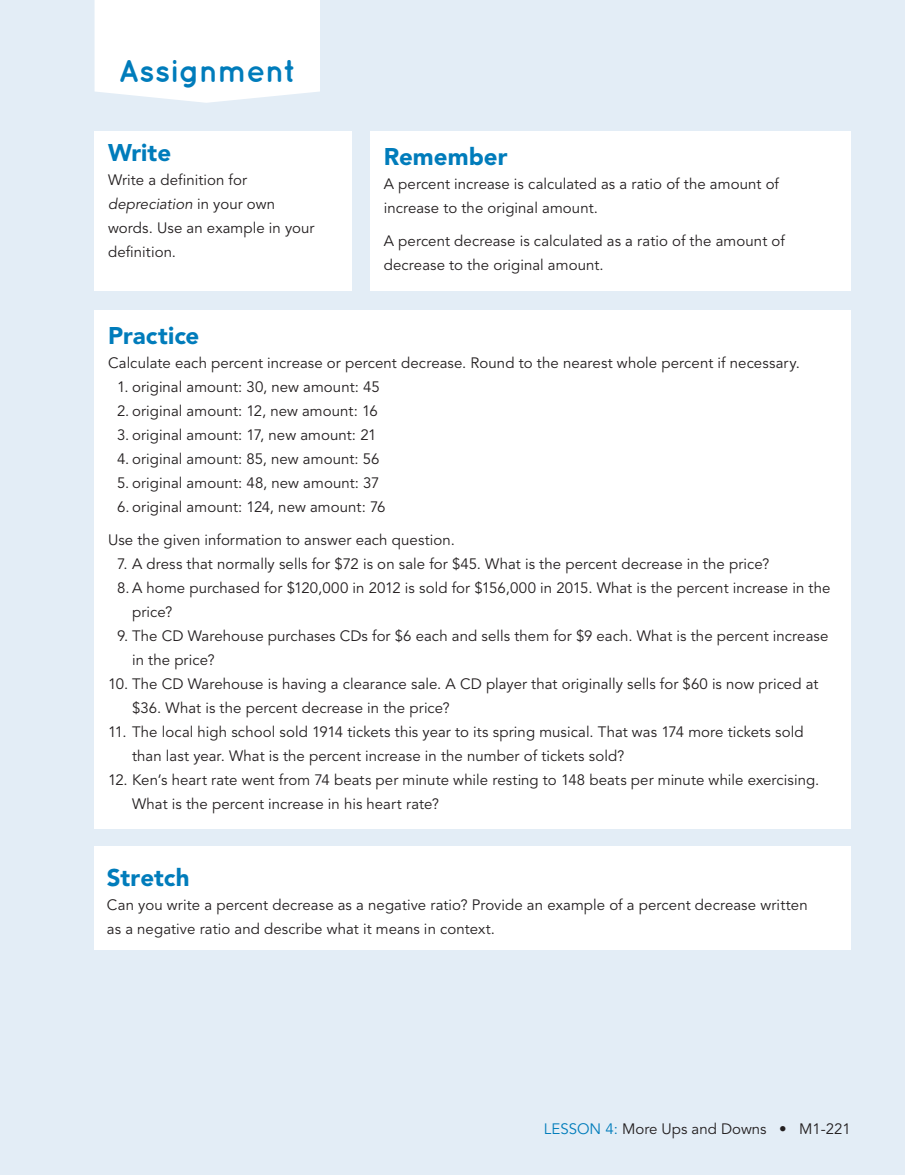
<style>
.page{position:relative;width:905px;height:1175px;background:#fff}
.page>*{position:absolute;margin:0;border:0;box-sizing:border-box;transform-origin:0 0}
.t1{font:700 31.5px "Quicksand";letter-spacing:-.02em;color:#007cbb}
.t2{font:900 24px "Avenir LT Std";color:#007cbb}
.t3{font:15px/24px "Avenir LT Std";color:#231f20}
.s1{font-style:italic}
.s2{color:#007cbb}
</style>
<div class="page">
<div style="left:0;top:0;width:904px;height:1174px;background:#e3edf6"></div>
<div style="left:94px;top:0;width:226px;height:103px;background:#fff"></div>
<div style="left:94px;top:310px;width:756px;height:518px;background:#fff"></div>
<div style="left:370px;top:131px;width:480px;height:160px;background:#fff"></div>
<div style="left:94px;top:131px;width:258px;height:160px;background:#fff"></div>
<div style="left:94px;top:846px;width:756px;height:103px;background:#fff"></div>
<h1 class="t1" style="left:119px;top:60px;width:179px">Assignment</h1>
<h2 class="t2" style="left:108px;top:142px;width:65px">Write</h2>
<p class="t3" style="left:108px;top:169px;width:208px">Write a definition for <span class="s1">depreciation</span> in your own words. Use an example in your definition.</p>
<h2 class="t2" style="left:384px;top:147px;width:125px">Remember</h2>
<p class="t3" style="left:384px;top:173px;width:397px">A percent increase is calculated as a ratio of the amount of increase to the original amount.</p>
<p class="t3" style="left:384px;top:230px;width:402px">A percent decrease is calculated as a ratio of the amount of decrease to the original amount.</p>
<h2 class="t2" style="left:108px;top:325px;width:93px">Practice</h2>
<p class="t3" style="left:108px;top:351px;width:693px">Calculate each percent increase or percent decrease. Round to the nearest whole percent if necessary.</p>
<p class="t3" style="left:117px;top:375px;width:264px">1. original amount: 30, new amount: 45</p>
<p class="t3" style="left:117px;top:399px;width:262px">2. original amount: 12, new amount: 16</p>
<p class="t3" style="left:117px;top:423px;width:261px">3. original amount: 17, new amount: 21</p>
<p class="t3" style="left:117px;top:447px;width:264px">4. original amount: 85, new amount: 56</p>
<p class="t3" style="left:117px;top:471px;width:264px">5. original amount: 48, new amount: 37</p>
<p class="t3" style="left:117px;top:495px;width:270px">6. original amount: 124, new amount: 76</p>
<p class="t3" style="left:108px;top:528px;width:348px">Use the given information to answer each question.</p>
<p class="t3" style="left:117px;top:552px;width:653px">7. A dress that normally sells for $72 is on sale for $45. What is the percent decrease in the price?</p>
<p class="t3" style="left:132px;top:576px;width:700px;text-indent:-15px">8. A home purchased for $120,000 in 2012 is sold for $156,000 in 2015. What is the percent increase in the price?</p>
<p class="t3" style="left:132px;top:624px;width:697px;text-indent:-15px">9. The CD Warehouse purchases CDs for $6 each and sells them for $9 each. What is the percent increase in the price?</p>
<p class="t3" style="left:132px;top:672px;width:688px;text-indent:-24px">10. The CD Warehouse is having a clearance sale. A CD player that originally sells for $60 is now priced at $36. What is the percent decrease in the price?</p>
<p class="t3" style="left:132px;top:720px;width:673px;text-indent:-24px">11. The local high school sold 1914 tickets this year to its spring musical. That was 174 more tickets sold than last year. What is the percent increase in the number of tickets sold?</p>
<p class="t3" style="left:132px;top:768px;width:689px;text-indent:-24px">12. Ken’s heart rate went from 74 beats per minute while resting to 148 beats per minute while exercising.<br>What is the percent increase in his heart rate?</p>
<h2 class="t2" style="left:107px;top:867px;width:84px">Stretch</h2>
<p class="t3" style="left:107px;top:894px;width:702px">Can you write a percent decrease as a negative ratio? Provide an example of a percent decrease written as a negative ratio and describe what it means in context.</p>
<p class="t3" style="left:544px;top:1118px;width:308px"><span class="s2">LESSON 4:</span> More Ups and Downs • M1-221</p>
</div>
